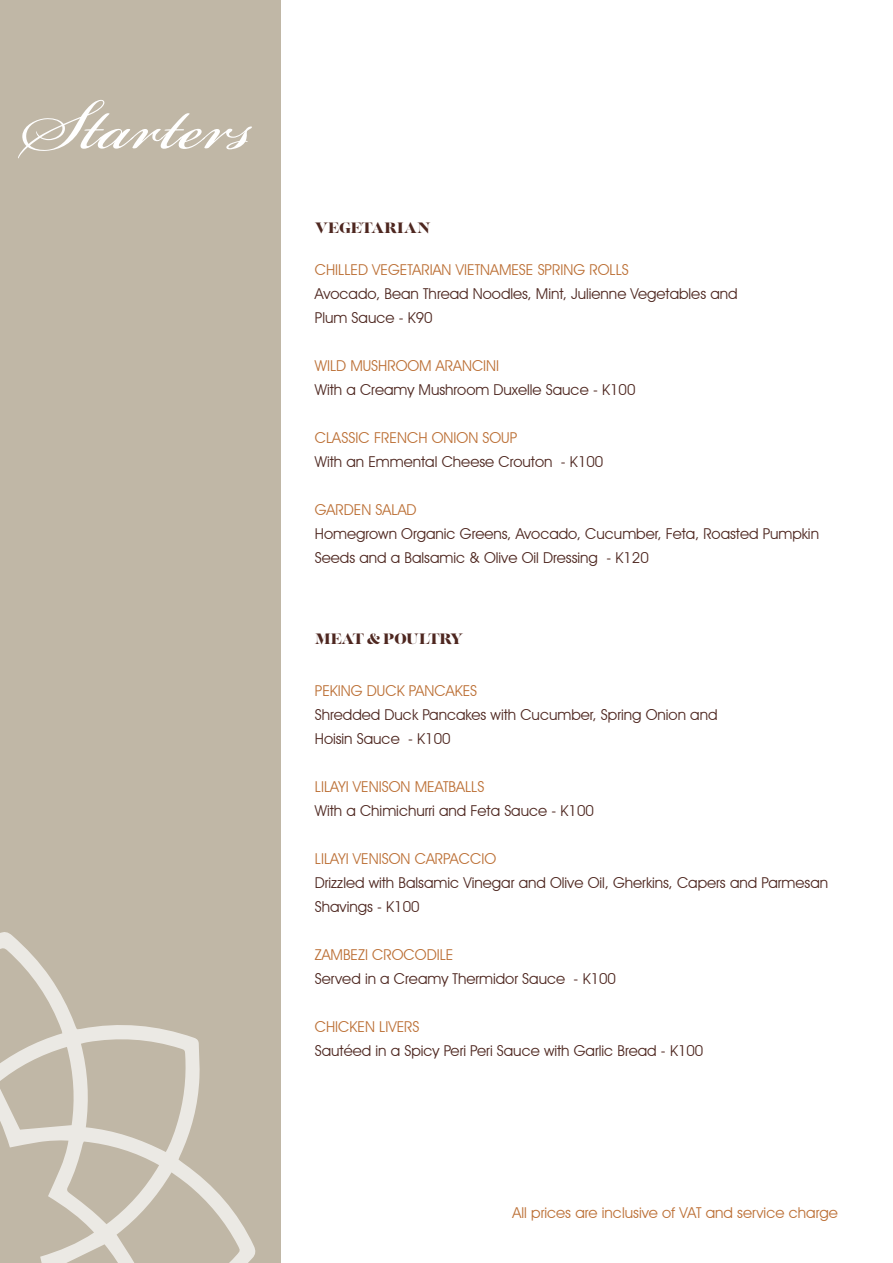
<style>
.page{position:relative;width:893px;height:1263px;background:#fff}
.page>*{position:absolute;margin:0;border:0;box-sizing:border-box;transform-origin:0 0}
.t1{font:111px "Bickham Script Pro";color:#fff}
.t2{font:15px/24px "Avant Garde IT Cby BT";color:#4e2720}
.t3{font:15px "Avant Garde IT Cby BT";color:#bc7036}
.t4{font:15px "Lust";letter-spacing:-.04em;color:#4e2720}
.t5{font:15px "Lust";color:#4e2720}
</style>
<div class="page">
<div style="left:0;top:1px;width:281px;height:1262px;background:#c0b7a6"></div>
<svg style="left:0;top:932px;width:255px;height:331px"></svg>
<h1 class="t1" style="left:21px;top:45px;width:188px">Starte</h1>
<p class="t5" style="left:315px;top:218px;width:117px">VEGETARIAN</p>
<p class="t3" style="left:315px;top:260px;width:316px">CHILLED VEGETARIAN VIETNAMESE SPRING ROLLS</p>
<p class="t2" style="left:315px;top:281px;width:424px">Avocado, Bean Thread Noodles, Mint, Julienne Vegetables and<br>Plum Sauce - K90</p>
<p class="t3" style="left:315px;top:356px;width:186px">WILD MUSHROOM ARANCINI</p>
<p class="t2" style="left:315px;top:377px;width:322px">With a Creamy Mushroom Duxelle Sauce - K100</p>
<p class="t3" style="left:315px;top:428px;width:204px">CLASSIC FRENCH ONION SOUP</p>
<p class="t2" style="left:315px;top:449px;width:290px">With an Emmental Cheese Crouton - K100</p>
<p class="t3" style="left:315px;top:500px;width:103px">GARDEN SALAD</p>
<p class="t2" style="left:315px;top:521px;width:506px">Homegrown Organic Greens, Avocado, Cucumber, Feta, Roasted Pumpkin<br>Seeds and a Balsamic &amp; Olive Oil Dressing - K120</p>
<p class="t4" style="left:315px;top:629px;width:150px">MEAT &amp; POULTRY</p>
<p class="t3" style="left:315px;top:682px;width:164px">PEKING DUCK PANCAKES</p>
<p class="t2" style="left:315px;top:703px;width:404px">Shredded Duck Pancakes with Cucumber, Spring Onion and<br>Hoisin Sauce - K100</p>
<p class="t3" style="left:315px;top:778px;width:171px">LILAYI VENISON MEATBALLS</p>
<p class="t2" style="left:315px;top:799px;width:281px">With a Chimichurri and Feta Sauce - K100</p>
<p class="t3" style="left:315px;top:850px;width:183px">LILAYI VENISON CARPACCIO</p>
<p class="t2" style="left:315px;top:871px;width:515px">Drizzled with Balsamic Vinegar and Olive Oil, Gherkins, Capers and Parmesan<br>Shavings - K100</p>
<p class="t3" style="left:315px;top:946px;width:140px">ZAMBEZI CROCODILE</p>
<p class="t2" style="left:315px;top:967px;width:303px">Served in a Creamy Thermidor Sauce - K100</p>
<p class="t3" style="left:315px;top:1018px;width:106px">CHICKEN LIVERS</p>
<p class="t2" style="left:315px;top:1039px;width:390px">Sautéed in a Spicy Peri Peri Sauce with Garlic Bread - K100</p>
<p class="t3" style="left:513px;top:1203px;width:327px">All prices are inclusive of VAT and service charge</p>
</div>
